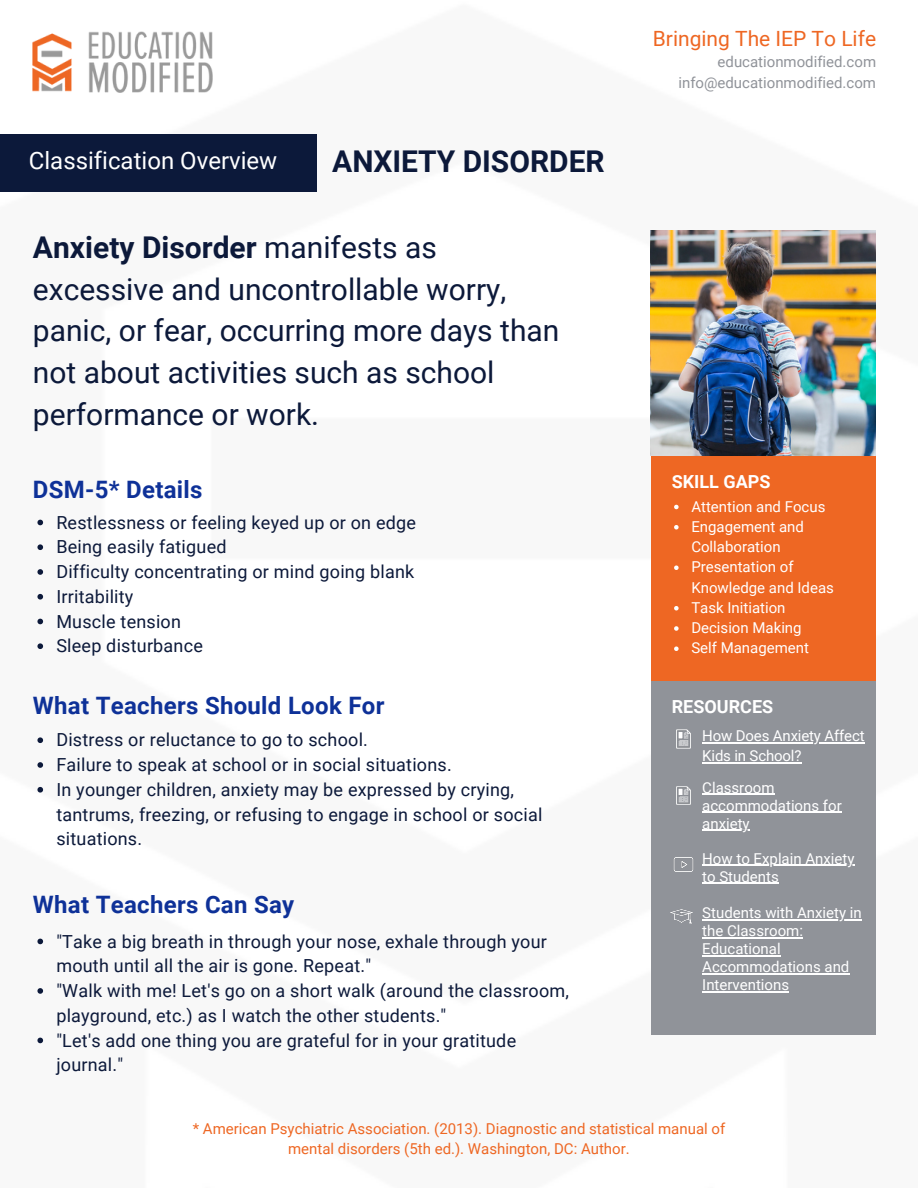
<style>
.page{position:relative;width:918px;height:1188px;background:#fff}
.page>*{position:absolute;margin:0;border:0;box-sizing:border-box;transform-origin:0 0}
.t1{font:30px/41.7px "Roboto";color:#0c193a}
.t2{font:700 30px "Roboto";color:#0c193a}
.t3{font:700 24px "Roboto";letter-spacing:.01em;color:#0e3198}
.t4{font:24px "Roboto";color:#fff}
.t5{font:21px "Roboto";color:#ee6723}
.t6{font:18px/24.8px "Roboto";letter-spacing:.015em;color:#0c193a}
.t7{font:700 18px "Roboto";color:#fff}
.t8{font:15px/20.2px "Roboto";color:#fff}
.t9{font:15px/20.2px "Roboto";color:#ee6723;text-align:center}
.t10{font:15px/20.2px "Roboto";color:#909399;text-align:right}
.s1{font-weight:700}
</style>
<div class="page">
<img style="left:33px;top:32px;width:180px;height:60px">
<div style="left:651px;top:456px;width:225px;height:225px;background:#ee6723"></div>
<div style="left:651px;top:681px;width:225px;height:353px;background:#909399"></div>
<svg style="left:674px;top:505px;width:5px;height:4px"></svg>
<svg style="left:674px;top:525px;width:5px;height:4px"></svg>
<svg style="left:674px;top:565px;width:5px;height:5px"></svg>
<svg style="left:674px;top:606px;width:5px;height:4px"></svg>
<svg style="left:674px;top:626px;width:5px;height:5px"></svg>
<svg style="left:674px;top:646px;width:5px;height:5px"></svg>
<svg style="left:37px;top:520px;width:6px;height:5px"></svg>
<svg style="left:37px;top:544px;width:6px;height:6px"></svg>
<svg style="left:37px;top:569px;width:6px;height:6px"></svg>
<svg style="left:37px;top:594px;width:6px;height:6px"></svg>
<svg style="left:37px;top:619px;width:6px;height:5px"></svg>
<svg style="left:37px;top:643px;width:6px;height:6px"></svg>
<img style="left:676px;top:729px;width:15px;height:20px">
<hr style="left:702px;top:742px;width:162px;height:1px;background:#fff">
<hr style="left:702px;top:762px;width:99px;height:1px;background:#fff">
<img style="left:676px;top:786px;width:15px;height:19px">
<hr style="left:712px;top:794px;width:63px;height:1px;background:#fff">
<hr style="left:702px;top:812px;width:140px;height:1px;background:#fff">
<hr style="left:702px;top:830px;width:48px;height:1px;background:#fff">
<img style="left:673px;top:857px;width:21px;height:15px">
<hr style="left:702px;top:865px;width:152px;height:1px;background:#fff">
<hr style="left:702px;top:883px;width:77px;height:1px;background:#fff">
<img style="left:670px;top:909px;width:23px;height:15px">
<hr style="left:702px;top:919px;width:160px;height:2px;background:#fff">
<hr style="left:702px;top:937px;width:101px;height:2px;background:#fff">
<hr style="left:702px;top:955px;width:79px;height:2px;background:#fff">
<hr style="left:702px;top:973px;width:147px;height:2px;background:#fff">
<hr style="left:702px;top:991px;width:87px;height:2px;background:#fff">
<svg style="left:37px;top:737px;width:6px;height:6px"></svg>
<svg style="left:37px;top:762px;width:6px;height:6px"></svg>
<svg style="left:37px;top:787px;width:6px;height:6px"></svg>
<svg style="left:37px;top:939px;width:6px;height:5px"></svg>
<svg style="left:37px;top:988px;width:6px;height:6px"></svg>
<svg style="left:37px;top:1038px;width:6px;height:5px"></svg>
<img style="left:651px;top:231px;width:225px;height:225px">
<div style="left:0;top:134px;width:317px;height:57px;background:#0c193a"></div>
<h2 class="t4" style="left:29px;top:147px;width:250px">Classification Overview</h2>
<h1 class="t2" style="left:332px;top:144px;width:274px">ANXIETY DISORDER</h1>
<h1 class="t1" style="left:33px;top:227px;width:528px"><span class="s1">Anxiety Disorder</span> manifests as excessive and uncontrollable worry, panic, or fear, occurring more days than not about activities such as school performance or work.</h1>
<p class="t5" style="left:653px;top:27px;width:225px">Bringing The IEP To Life</p>
<p class="t10" style="left:678px;top:52px;width:199px">educationmodified.com info@educationmodified.com</p>
<h2 class="t3" style="left:33px;top:475px;width:171px">DSM-5* Details</h2>
<p class="t7" style="left:672px;top:472px;width:100px">SKILL GAPS</p>
<p class="t8" style="left:691px;top:496px;width:144px">Attention and Focus<br>Engagement and<br>Collaboration<br>Presentation of<br>Knowledge and Ideas<br>Task Initiation<br>Decision Making<br>Self Management</p>
<p class="t6" style="left:56px;top:510px;width:361px">Restlessness or feeling keyed up or on edge<br>Being easily fatigued<br>Difficulty concentrating or mind going blank<br>Irritability<br>Muscle tension<br>Sleep disturbance</p>
<h2 class="t3" style="left:33px;top:692px;width:353px">What Teachers Should Look For</h2>
<p class="t6" style="left:56px;top:728px;width:488px">Distress or reluctance to go to school.<br>Failure to speak at school or in social situations.<br>In younger children, anxiety may be expressed by crying, tantrums, freezing, or refusing to engage in school or social situations.</p>
<h2 class="t3" style="left:33px;top:891px;width:263px">What Teachers Can Say</h2>
<p class="t6" style="left:56px;top:929px;width:514px">"Take a big breath in through your nose, exhale through your mouth until all the air is gone. Repeat."<br>"Walk with me! Let's go on a short walk (around the classroom, playground, etc.) as I watch the other students."<br>"Let's add one thing you are grateful for in your gratitude journal."</p>
<p class="t7" style="left:672px;top:697px;width:103px">RESOURCES</p>
<p class="t8" style="left:702px;top:726px;width:164px">How Does Anxiety Affect<br>Kids in School?</p>
<p class="t8" style="left:702px;top:779px;width:141px;line-height:18px">Classroom accommodations for anxiety</p>
<p class="t8" style="left:702px;top:849px;width:154px;line-height:18px">How to Explain Anxiety to Students</p>
<p class="t8" style="left:702px;top:904px;width:161px;line-height:18px">Students with Anxiety in the Classroom:<br>Educational<br>Accommodations and<br>Interventions</p>
<p class="t9" style="left:193px;top:1119px;width:534px">* American Psychiatric Association. (2013). Diagnostic and statistical manual of mental disorders (5th ed.). Washington, DC: Author.</p>
</div>
